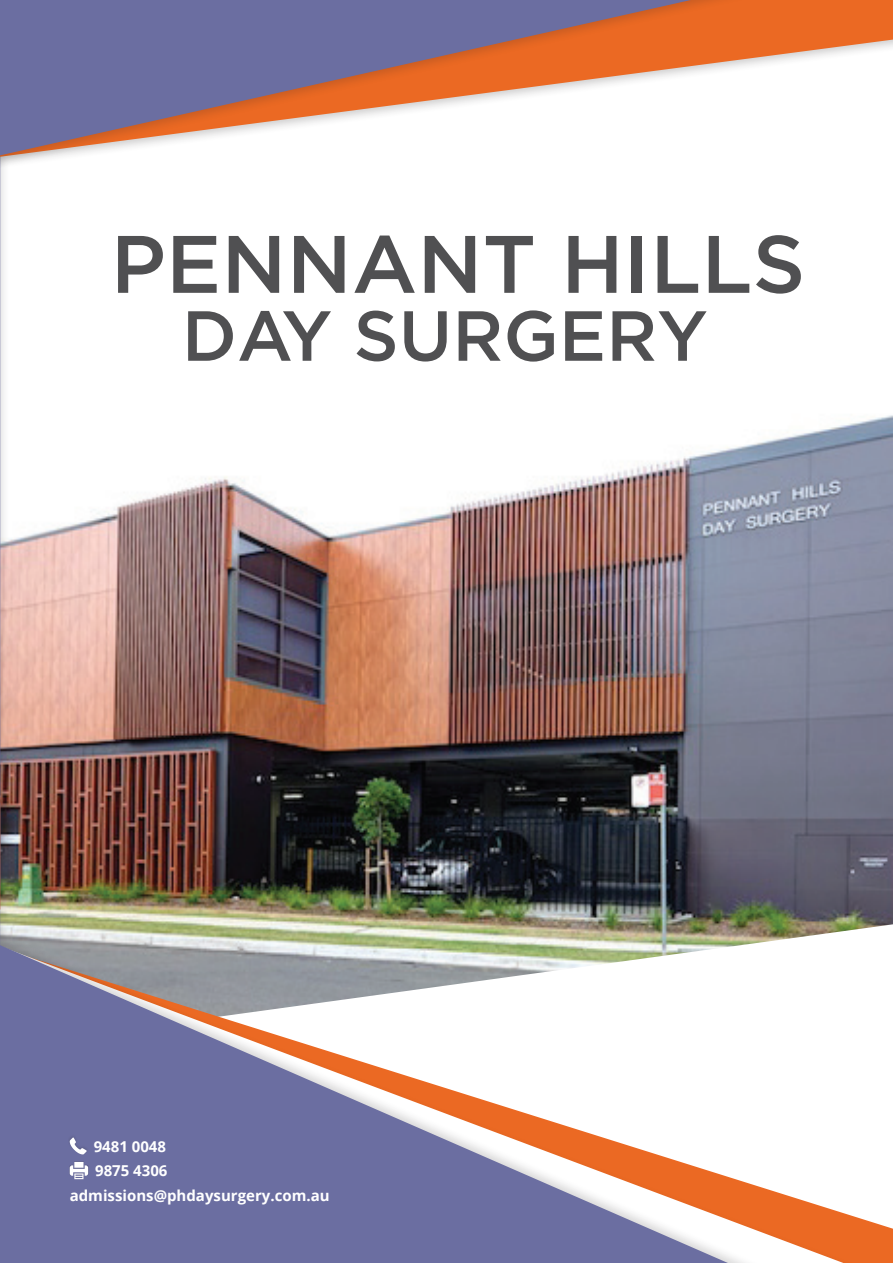
<style>
.page{position:relative;width:893px;height:1263px;background:#fff}
.page>*{position:absolute;margin:0;border:0;box-sizing:border-box;transform-origin:0 0}
.t1{font:500 81.3px "Gotham";color:#505052}
.t2{font:500 70.65px "Gotham";color:#505052}
.t3{font:700 15px "Open Sans";color:#fff}
</style>
<div class="page">
<div style="left:0;top:100px;width:893px;height:1163px;background:#231f20;opacity:.18"></div>
<img style="left:0;top:803px;width:728px;height:460px">
<div style="left:68px;top:1134px;width:21px;height:21px;background:#6b6ea1"></div>
<div style="left:0;top:1193px;width:212px;height:70px;background:#6b6ea1"></div>
<div style="left:0;top:1137px;width:207px;height:56px;background:#6b6ea1"></div>
<div style="left:0;top:0;width:893px;height:535px;background:#231f20;opacity:.18"></div>
<svg style="left:0;top:0;width:691px;height:155px"></svg>
<h1 class="t1" style="left:111px;top:211px;width:696px">PENNANT HILLS</h1>
<h2 class="t2" style="left:182px;top:290px;width:528px">DAY SURGERY</h2>
<p class="t3" style="left:94px;top:1135px;width:74px">9481 0048</p>
<p class="t3" style="left:95px;top:1160px;width:74px">9875 4306</p>
<p class="t3" style="left:70px;top:1185px;width:261px">admissions@phdaysurgery.com.au</p>
</div>
